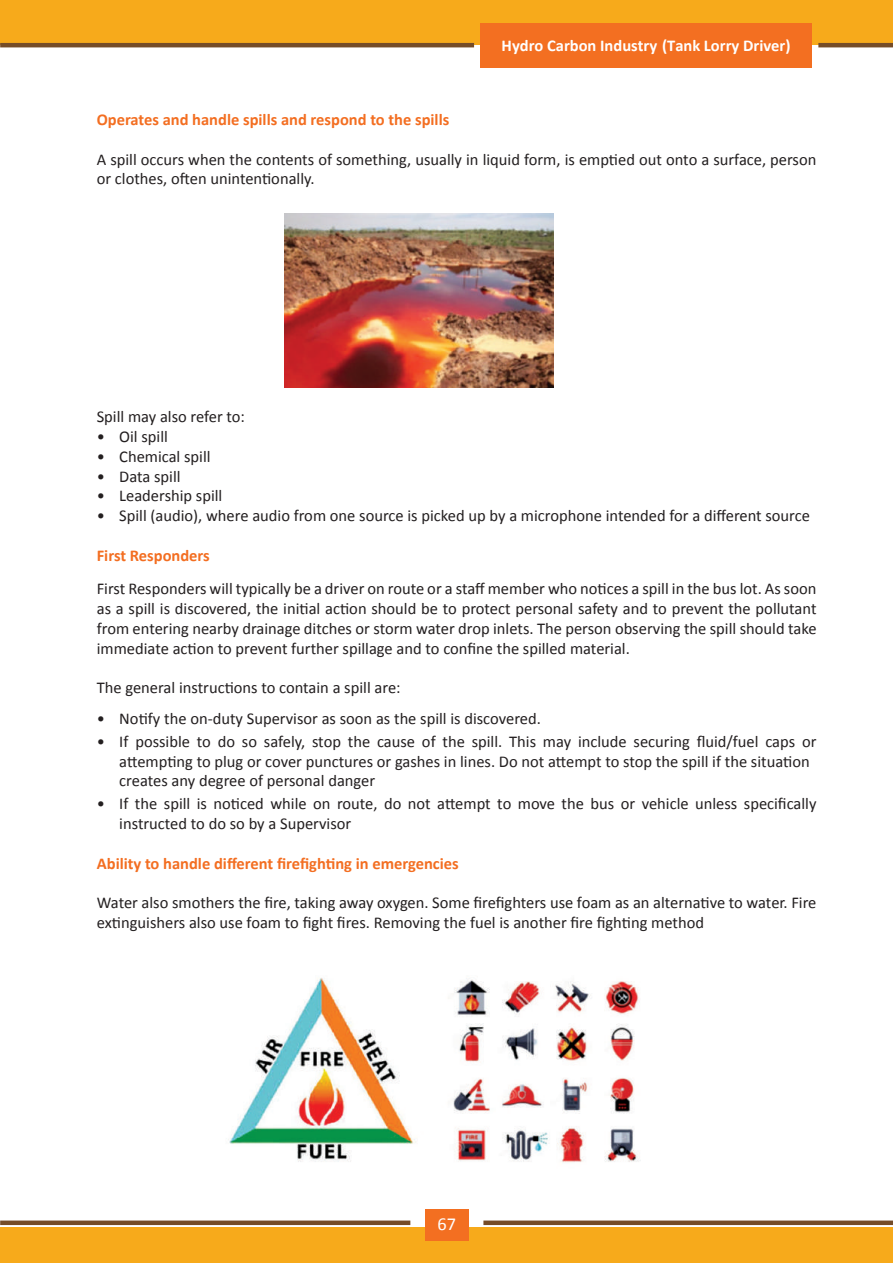
<style>
.page{position:relative;width:893px;height:1263px;background:#fff}
.page>*{position:absolute;margin:0;border:0;box-sizing:border-box;transform-origin:0 0}
.t1{font:18.3px "Calibri";color:#fff}
.t2{font:16.5px/19.8px "Calibri";color:#231f20}
.t3{font:700 16.5px "Calibri";color:#f36e21}
.t4{font:700 16.5px "Calibri";color:#fff}
</style>
<div class="page">
<div style="left:0;top:1227px;width:893px;height:36px;background:#f7aa1b"></div>
<div style="left:0;top:1220px;width:410px;height:5px;background:#754c28"></div>
<div style="left:483px;top:1220px;width:410px;height:5px;background:#754c28"></div>
<div style="left:425px;top:1209px;width:44px;height:31px;background:#f36f21"></div>
<div style="left:0;top:0;width:893px;height:45px;background:#f7aa1b"></div>
<hr style="left:0;top:43px;width:474px;height:4px;background:#754c28">
<hr style="left:818px;top:43px;width:75px;height:4px;background:#754c28">
<div style="left:480px;top:23px;width:332px;height:44px;background:#f36f21"></div>
<img style="left:285px;top:213px;width:268px;height:174px">
<img style="left:228px;top:978px;width:413px;height:184px">
<p class="t4" style="left:502px;top:35px;width:290px">Hydro Carbon Industry (Tank Lorry Driver)</p>
<p class="t3" style="left:97px;top:109px;width:354px">Operates and handle spills and respond to the spills</p>
<p class="t2" style="left:97px;top:149px;width:721px">A spill occurs when the contents of something, usually in liquid form, is emptied out onto a surface, person or clothes, often unintentionally.</p>
<p class="t2" style="left:97px;top:407px;width:150px">Spill may also refer to:</p>
<p class="t2" style="left:97px;top:427px;width:73px">• Oil spill</p>
<p class="t2" style="left:97px;top:446px;width:115px">• Chemical spill</p>
<p class="t2" style="left:97px;top:466px;width:85px">• Data spill</p>
<p class="t2" style="left:97px;top:486px;width:127px">• Leadership spill</p>
<p class="t2" style="left:97px;top:506px;width:715px">• Spill (audio), where audio from one source is picked up by a microphone intended for a different source</p>
<p class="t3" style="left:97px;top:545px;width:115px">First Responders</p>
<p class="t2" style="left:97px;top:579px;width:721px;text-align:justify">First Responders will typically be a driver on route or a staff member who notices a spill in the bus lot. As soon as a spill is discovered, the initial action should be to protect personal safety and to prevent the pollutant from entering nearby drainage ditches or storm water drop inlets. The person observing the spill should take immediate action to prevent further spillage and to confine the spilled material.</p>
<p class="t2" style="left:97px;top:678px;width:305px">The general instructions to contain a spill are:</p>
<p class="t2" style="left:97px;top:709px;width:446px">• Notify the on-duty Supervisor as soon as the spill is discovered.</p>
<p class="t2" style="left:119px;top:731px;width:699px;text-indent:-22px">• If possible to do so safely, stop the cause of the spill. This may include securing fluid/fuel caps or attempting to plug or cover punctures or gashes in lines. Do not attempt to stop the spill if the situation creates any degree of personal danger</p>
<p class="t2" style="left:119px;top:794px;width:699px;text-indent:-22px">• If the spill is noticed while on route, do not attempt to move the bus or vehicle unless specifically instructed to do so by a Supervisor</p>
<p class="t3" style="left:97px;top:852px;width:363px">Ability to handle different firefighting in emergencies</p>
<p class="t2" style="left:97px;top:893px;width:721px">Water also smothers the fire, taking away oxygen. Some firefighters use foam as an alternative to water. Fire extinguishers also use foam to fight fires. Removing the fuel is another fire fighting method</p>
<p class="t1" style="left:437px;top:1212px;width:20px">67</p>
</div>
